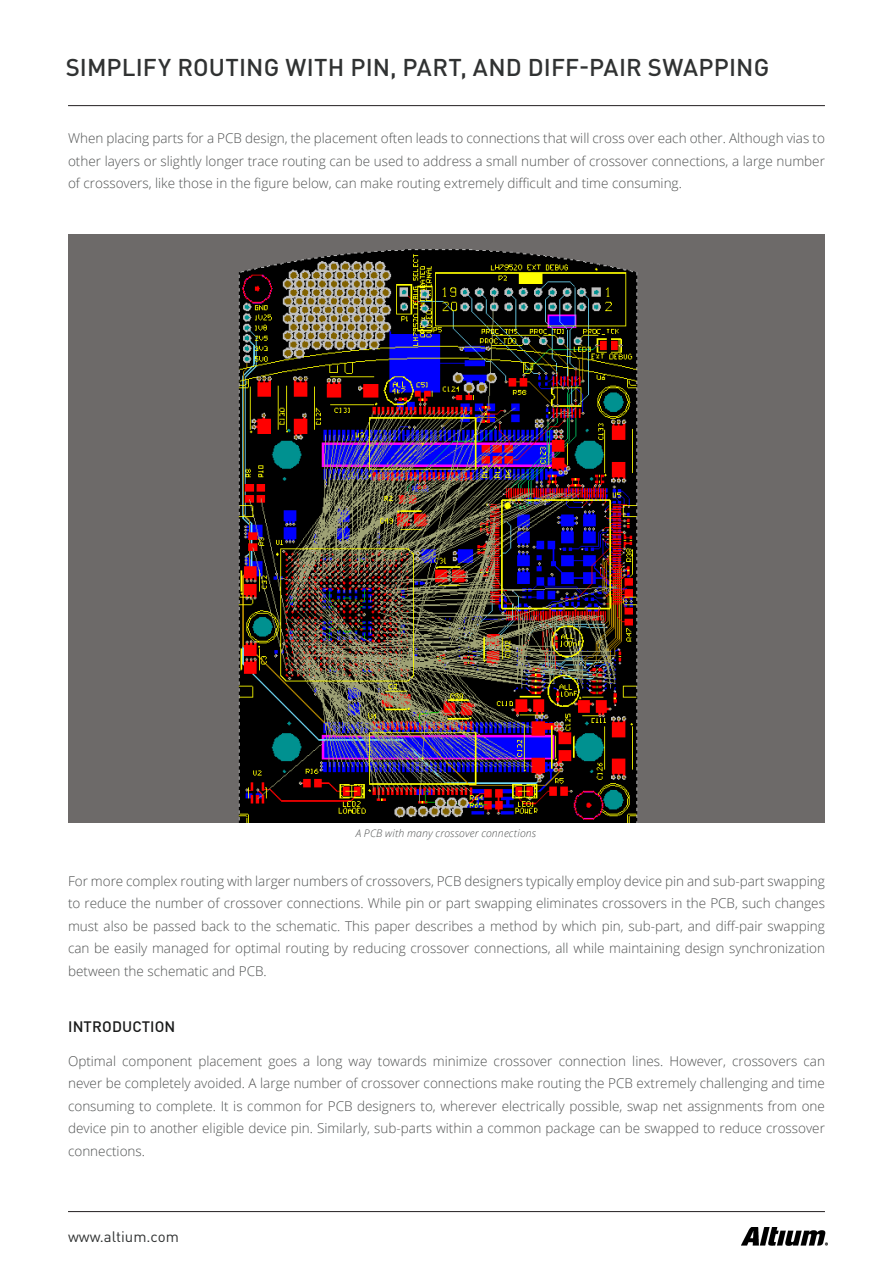
<style>
.page{position:relative;width:893px;height:1263px;background:#fff}
.page>*{position:absolute;margin:0;border:0;box-sizing:border-box;transform-origin:0 0}
.t1{font:500 24px "DIN Pro";letter-spacing:.01em;color:#303232}
.t2{font:15px "DIN Pro";color:#303232}
.Caps_Title{font:500 15px "DIN Pro";letter-spacing:.01em;color:#1a1b1b}
.Basic_Content{font:300 13.5px/22.5px "Open Sans";color:#4f5151;text-align:justify}
.t3{font:italic 300 10.5px "Open Sans";letter-spacing:.015em;color:#4f5151}
</style>
<div class="page">
<img style="left:742px;top:1227px;width:85px;height:19px">
<hr style="left:68px;top:1211px;width:757px;height:1px;background:#231f20">
<hr style="left:68px;top:105px;width:757px;height:1px;background:#231f20">
<img style="left:68px;top:234px;width:757px;height:588px">
<h1 class="t1" style="left:66px;top:51px;width:705px">SIMPLIFY ROUTING WITH PIN, PART, AND DIFF-PAIR SWAPPING</h1>
<p class="Basic_Content" style="left:68px;top:127px;width:758px">When placing parts for a PCB design, the placement often leads to connections that will cross over each other. Although vias to other layers or slightly longer trace routing can be used to address a small number of crossover connections, a large number of crossovers, like those in the figure below, can make routing extremely difficult and time consuming.</p>
<p class="t3" style="left:356px;top:826px;width:182px">A PCB with many crossover connections</p>
<p class="Basic_Content" style="left:68px;top:869px;width:758px">For more complex routing with larger numbers of crossovers, PCB designers typically employ device pin and sub-part swapping to reduce the number of crossover connections. While pin or part swapping eliminates crossovers in the PCB, such changes must also be passed back to the schematic. This paper describes a method by which pin, sub-part, and diff-pair swapping can be easily managed for optimal routing by reducing crossover connections, all while maintaining design synchronization between the schematic and PCB.</p>
<p class="Caps_Title" style="left:68px;top:1016px;width:109px">INTRODUCTION</p>
<p class="Basic_Content" style="left:68px;top:1049px;width:758px">Optimal component placement goes a long way towards minimize crossover connection lines. However, crossovers can never be completely avoided. A large number of crossover connections make routing the PCB extremely challenging and time consuming to complete. It is common for PCB designers to, wherever electrically possible, swap net assignments from one device pin to another eligible device pin. Similarly, sub-parts within a common package can be swapped to reduce crossover connections.</p>
<p class="t2" style="left:68px;top:1226px;width:112px">www.altium.com</p>
</div>
